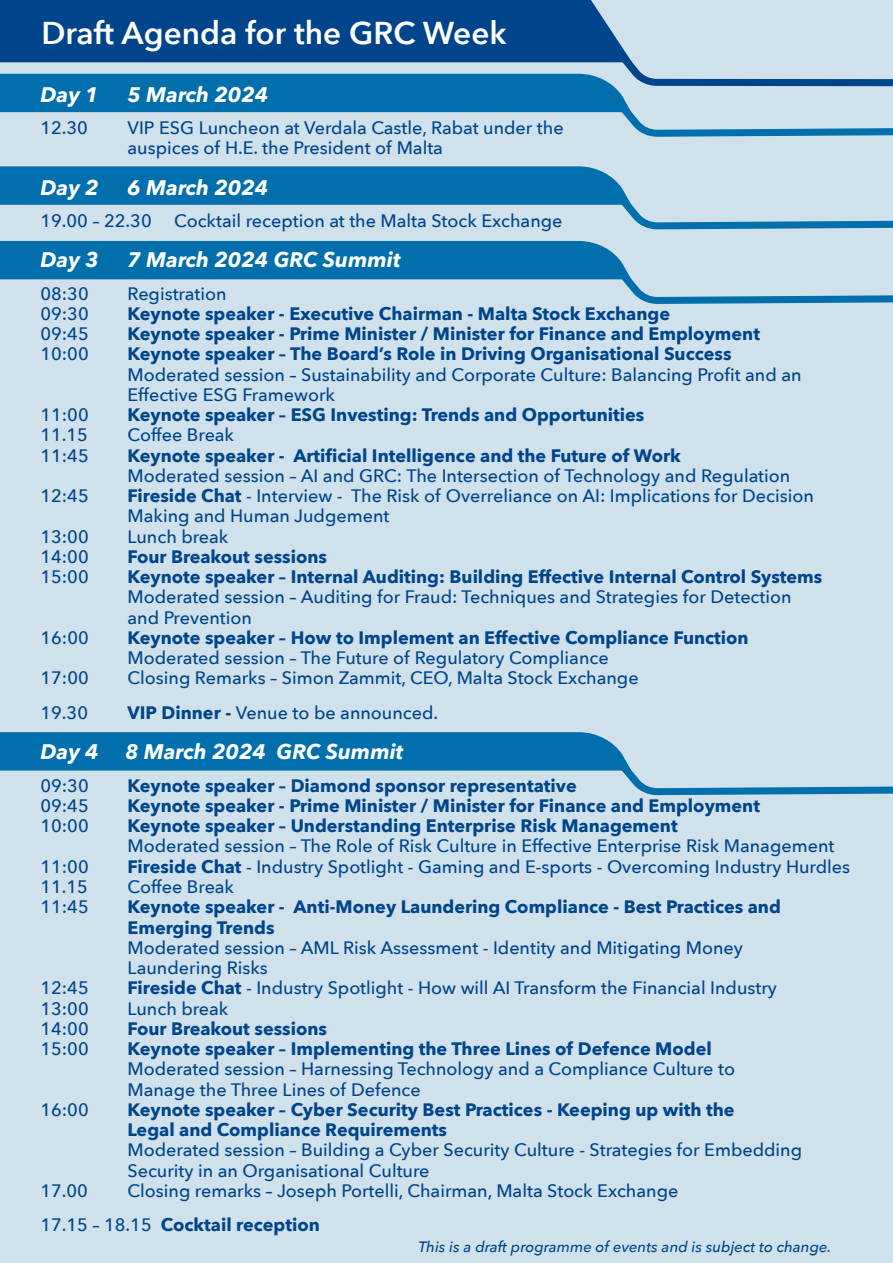
<style>
.page{position:relative;width:893px;height:1263px;background:#d0e1eb}
.page>*{position:absolute;margin:0;border:0;box-sizing:border-box;transform-origin:0 0}
.t1{font:600 31.5px "Avenir Next";color:#fff}
.t2{font:italic 700 21px "Avenir Next";color:#fff}
.t3{font:500 18px/20.2px "Avenir Next";color:#00458b}
.t4{font:700 18px/20.2px "Avenir Next";color:#00458b}
.t5{font:italic 500 15px "Avenir Next";color:#00458b}
.s1{font-weight:700}
</style>
<div class="page">
<svg style="left:0;top:732px;width:893px;height:64px"></svg>
<svg style="left:0;top:166px;width:893px;height:138px"></svg>
<svg style="left:0;top:0;width:893px;height:137px"></svg>
<h1 class="t1" style="left:41px;top:6px;width:467px">Draft Agenda for the GRC Week</h1>
<p class="t2" style="left:40px;top:76px;width:60px">Day 1</p>
<p class="t2" style="left:128px;top:76px;width:142px">5 March 2024</p>
<p class="t3" style="left:40px;top:117px;width:49px">12.30</p>
<p class="t3" style="left:127px;top:117px;width:438px">VIP ESG Luncheon at Verdala Castle, Rabat under the auspices of H.E. the President of Malta</p>
<p class="t2" style="left:40px;top:169px;width:60px">Day 2</p>
<p class="t2" style="left:128px;top:169px;width:142px">6 March 2024</p>
<p class="t3" style="left:40px;top:210px;width:113px">19.00 – 22.30</p>
<p class="t3" style="left:174px;top:210px;width:390px">Cocktail reception at the Malta Stock Exchange</p>
<p class="t2" style="left:40px;top:242px;width:60px">Day 3</p>
<p class="t2" style="left:128px;top:242px;width:275px">7 March 2024 GRC Summit</p>
<p class="t3" style="left:40px;top:283px;width:50px">08:30</p>
<p class="t3" style="left:127px;top:283px;width:100px">Registration</p>
<p class="t3" style="left:40px;top:303px;width:50px">09:30</p>
<p class="t4" style="left:127px;top:303px;width:544px">Keynote speaker - Executive Chairman - Malta Stock Exchange</p>
<p class="t3" style="left:40px;top:323px;width:50px">09:45</p>
<p class="t4" style="left:127px;top:323px;width:634px">Keynote speaker - Prime Minister / Minister for Finance and Employment</p>
<p class="t3" style="left:40px;top:343px;width:50px">10:00</p>
<p class="t4" style="left:127px;top:344px;width:605px">Keynote speaker – The Board’s Role in Driving Organisational Success</p>
<p class="t3" style="left:127px;top:364px;width:676px">Moderated session – Sustainability and Corporate Culture: Balancing Profit and an<br>Effective ESG Framework</p>
<p class="t3" style="left:40px;top:404px;width:50px">11:00</p>
<p class="t4" style="left:127px;top:404px;width:518px">Keynote speaker – ESG Investing: Trends and Opportunities</p>
<p class="t3" style="left:40px;top:424px;width:49px">11.15</p>
<p class="t3" style="left:127px;top:424px;width:108px">Coffee Break</p>
<p class="t3" style="left:40px;top:445px;width:50px">11:45</p>
<p class="t4" style="left:127px;top:445px;width:555px">Keynote speaker - Artificial Intelligence and the Future of Work</p>
<p class="t3" style="left:127px;top:465px;width:664px">Moderated session – AI and GRC: The Intersection of Technology and Regulation</p>
<p class="t3" style="left:40px;top:485px;width:50px">12:45</p>
<p class="t3" style="left:127px;top:485px;width:688px"><span class="s1">Fireside Chat</span> - Interview - The Risk of Overreliance on AI: Implications for Decision<br>Making and Human Judgement</p>
<p class="t3" style="left:40px;top:526px;width:50px">13:00</p>
<p class="t3" style="left:127px;top:526px;width:102px">Lunch break</p>
<p class="t3" style="left:40px;top:546px;width:50px">14:00</p>
<p class="t4" style="left:127px;top:546px;width:201px">Four Breakout sessions</p>
<p class="t3" style="left:40px;top:566px;width:50px">15:00</p>
<p class="t4" style="left:127px;top:566px;width:696px">Keynote speaker – Internal Auditing: Building Effective Internal Control Systems</p>
<p class="t3" style="left:128px;top:586px;width:665px">Moderated session – Auditing for Fraud: Techniques and Strategies for Detection and Prevention</p>
<p class="t3" style="left:41px;top:627px;width:50px">16:00</p>
<p class="t4" style="left:128px;top:627px;width:623px">Keynote speaker – How to Implement an Effective Compliance Function</p>
<p class="t3" style="left:128px;top:647px;width:483px">Moderated session – The Future of Regulatory Compliance</p>
<p class="t3" style="left:41px;top:667px;width:50px">17:00</p>
<p class="t3" style="left:128px;top:667px;width:513px">Closing Remarks – Simon Zammit, CEO, Malta Stock Exchange</p>
<p class="t3" style="left:41px;top:702px;width:49px">19.30</p>
<p class="t3" style="left:128px;top:702px;width:312px"><span class="s1">VIP Dinner -</span> Venue to be announced.</p>
<p class="t2" style="left:40px;top:734px;width:365px">Day 4 8 March 2024 GRC Summit</p>
<p class="t3" style="left:40px;top:775px;width:50px">09:30</p>
<p class="t4" style="left:127px;top:775px;width:451px">Keynote speaker – Diamond sponsor representative</p>
<p class="t3" style="left:40px;top:795px;width:50px">09:45</p>
<p class="t4" style="left:127px;top:795px;width:634px">Keynote speaker - Prime Minister / Minister for Finance and Employment</p>
<p class="t3" style="left:40px;top:815px;width:50px">10:00</p>
<p class="t4" style="left:127px;top:815px;width:552px">Keynote speaker – Understanding Enterprise Risk Management</p>
<p class="t3" style="left:127px;top:835px;width:708px">Moderated session – The Role of Risk Culture in Effective Enterprise Risk Management</p>
<p class="t3" style="left:40px;top:856px;width:50px">11:00</p>
<p class="t3" style="left:127px;top:856px;width:724px"><span class="s1">Fireside Chat</span> - Industry Spotlight - Gaming and E-sports - Overcoming Industry Hurdles</p>
<p class="t3" style="left:40px;top:876px;width:49px">11.15</p>
<p class="t3" style="left:127px;top:876px;width:108px">Coffee Break</p>
<p class="t3" style="left:40px;top:896px;width:50px">11:45</p>
<p class="t4" style="left:127px;top:896px;width:655px">Keynote speaker - Anti-Money Laundering Compliance - Best Practices and<br>Emerging Trends</p>
<p class="t3" style="left:127px;top:937px;width:617px">Moderated session – AML Risk Assessment - Identity and Mitigating Money<br>Laundering Risks</p>
<p class="t3" style="left:40px;top:977px;width:50px">12:45</p>
<p class="t3" style="left:127px;top:977px;width:651px"><span class="s1">Fireside Chat</span> - Industry Spotlight - How will AI Transform the Financial Industry</p>
<p class="t3" style="left:40px;top:997px;width:50px">13:00</p>
<p class="t3" style="left:127px;top:997px;width:102px">Lunch break</p>
<p class="t3" style="left:40px;top:1018px;width:50px">14:00</p>
<p class="t4" style="left:127px;top:1018px;width:201px">Four Breakout sessions</p>
<p class="t3" style="left:40px;top:1038px;width:50px">15:00</p>
<p class="t4" style="left:127px;top:1038px;width:586px">Keynote speaker – Implementing the Three Lines of Defence Model</p>
<p class="t3" style="left:127px;top:1058px;width:609px">Moderated session – Harnessing Technology and a Compliance Culture to<br>Manage the Three Lines of Defence</p>
<p class="t3" style="left:40px;top:1099px;width:50px">16:00</p>
<p class="t4" style="left:127px;top:1099px;width:609px">Keynote speaker – Cyber Security Best Practices - Keeping up with the<br>Legal and Compliance Requirements</p>
<p class="t3" style="left:127px;top:1139px;width:676px">Moderated session – Building a Cyber Security Culture - Strategies for Embedding<br>Security in an Organisational Culture</p>
<p class="t3" style="left:40px;top:1180px;width:49px">17.00</p>
<p class="t3" style="left:40px;top:1173px;width:639px;line-height:34.5px;text-indent:87px">Closing remarks – Joseph Portelli, Chairman, Malta Stock Exchange<br>17.15 – 18.15 <span class="s1">Cocktail reception</span></p>
<p class="t5" style="left:418px;top:1233px;width:414px">This is a draft programme of events and is subject to change.</p>
</div>
